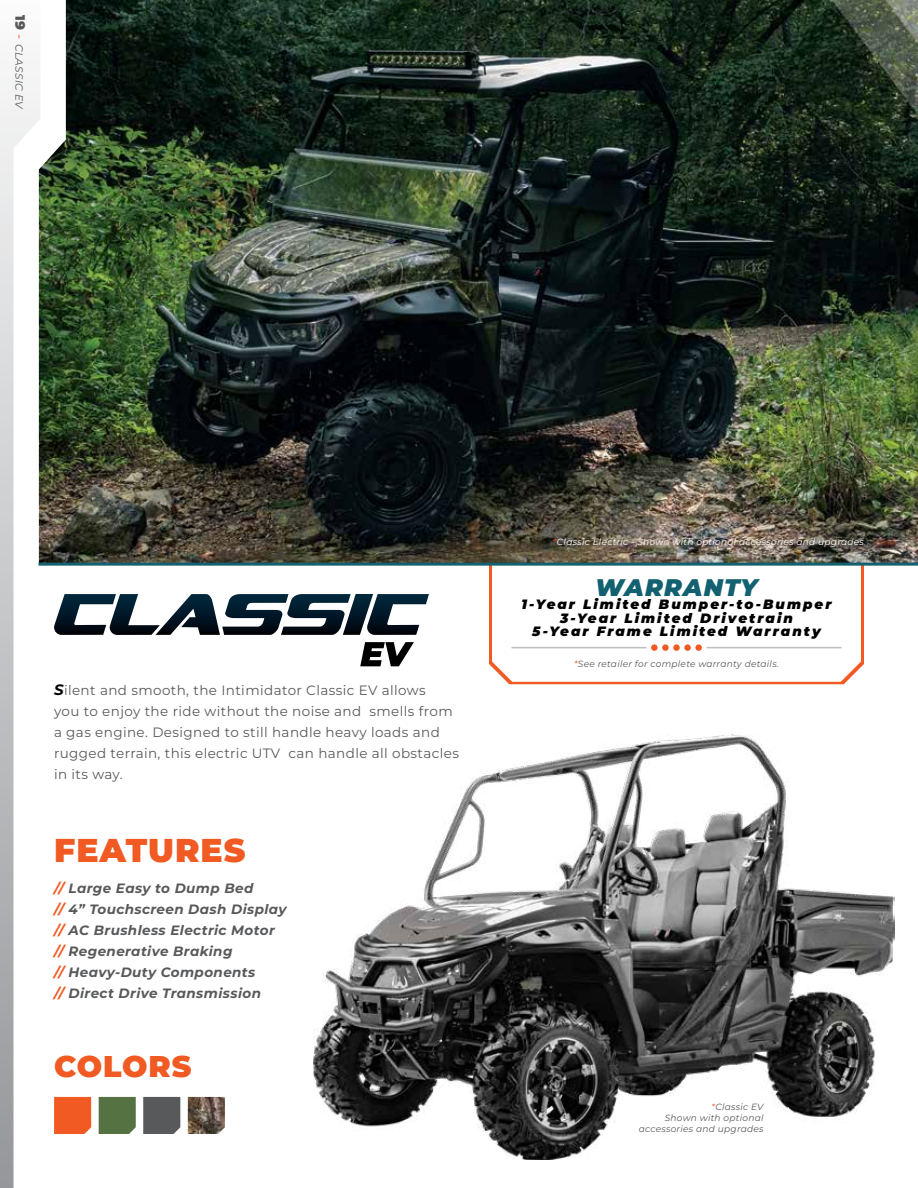
<style>
.page{position:relative;width:918px;height:1188px;background:#fff}
.page>*{position:absolute;margin:0;border:0;box-sizing:border-box;transform-origin:0 0}
.t1{font:900 33px "Montserrat";letter-spacing:.03em;color:#f15a22}
.t2{font:900 30px "Montserrat";letter-spacing:.03em;color:#f15a22}
.t3{font:italic 900 24px "Montserrat";letter-spacing:.05em;color:#136170}
.t4{font:13.5px/21px "Montserrat";letter-spacing:.03em;color:#58595b}
.t5{font:italic 700 13.5px/21px "Montserrat";letter-spacing:.03em;color:#58595b}
.t6{font:italic 900 13.5px/13.5px "Montserrat";letter-spacing:.15em;color:#000;text-align:center}
.t7{font:italic 10.5px "Montserrat";letter-spacing:.03em;color:#58595b}
.t8{font:italic 9px/10.8px "Montserrat";letter-spacing:.03em;color:#58595b;text-align:right}
.t9{font:italic 9px "Montserrat";letter-spacing:.03em;color:#fff}
.s1{font-weight:900;font-style:normal;font-size:13.5px}
.s2{font-size:13.5px;color:#f15a22}
.s3{font-weight:700;font-style:italic;font-size:15px;color:#000}
.s4{color:#f15a22}
</style>
<div class="page">
<img style="left:314px;top:734px;width:580px;height:426px">
<img style="left:66px;top:0;width:852px;height:563px">
<svg style="left:40px;top:0;width:26px;height:1097px"></svg>
<svg style="left:0;top:71px;width:40px;height:1117px"></svg>
<svg style="left:489px;top:566px;width:375px;height:118px"></svg>
<svg style="left:492px;top:566px;width:369px;height:116px"></svg>
<hr style="left:512px;top:647px;width:134px;height:1px;background:#bcbec0">
<hr style="left:706px;top:647px;width:136px;height:1px;background:#bcbec0">
<div style="left:651px;top:644px;width:7px;height:7px;background:#f15a22;border-radius:50%"></div>
<div style="left:662px;top:644px;width:7px;height:7px;background:#f15a22;border-radius:50%"></div>
<div style="left:673px;top:644px;width:7px;height:7px;background:#f15a22;border-radius:50%"></div>
<div style="left:684px;top:644px;width:7px;height:7px;background:#f15a22;border-radius:50%"></div>
<div style="left:695px;top:644px;width:7px;height:7px;background:#f15a22;border-radius:50%"></div>
<svg style="left:360px;top:642px;width:54px;height:24px"></svg>
<svg style="left:54px;top:594px;width:375px;height:41px"></svg>
<svg style="left:54px;top:1097px;width:37px;height:37px"></svg>
<svg style="left:99px;top:1097px;width:37px;height:37px"></svg>
<svg style="left:143px;top:1097px;width:37px;height:37px"></svg>
<img style="left:188px;top:1097px;width:37px;height:37px">
<hr style="left:39px;top:563px;width:879px;height:3px;background:#136170">
<p class="t7" style="left:26px;top:15px;width:96px;rotate:90deg"><span class="s1">19</span> <span class="s2">-</span> CLASSIC EV</p>
<p class="t4" style="left:54px;top:679px;width:406px"><span class="s3">S</span>ilent and smooth, the Intimidator Classic EV allows<br>you to enjoy the ride without the noise and smells from a gas engine. Designed to still handle heavy loads and rugged terrain, this electric UTV can handle all obstacles in its way.</p>
<h1 class="t1" style="left:54px;top:829px;width:193px">FEATURES</h1>
<p class="t5" style="left:54px;top:878px;width:234px"><span class="s4">//</span> Large Easy to Dump Bed<br><span class="s4">//</span> 4” Touchscreen Dash Display <span class="s4">//</span> AC Brushless Electric Motor <span class="s4">//</span> Regenerative Braking<br><span class="s4">//</span> Heavy-Duty Components<br><span class="s4">//</span> Direct Drive Transmission</p>
<h2 class="t2" style="left:54px;top:1047px;width:139px">COLORS</h2>
<p class="t9" style="left:553px;top:536px;width:312px"><span class="s4">*</span>Classic Electric - Shown with optional accessories and upgrades</p>
<h3 class="t3" style="left:595px;top:571px;width:164px">WARRANTY</h3>
<p class="t6" style="left:521px;top:597px;width:312px">1-Year Limited Bumper-to-Bumper<br>3-Year Limited Drivetrain<br>5-Year Frame Limited Warranty</p>
<p class="t8" style="left:574px;top:658px;width:206px"><span class="s4">*</span>See retailer for complete warranty details.</p>
<p class="t8" style="left:639px;top:1101px;width:126px"><span class="s4">*</span>Classic EV<br>Shown with optional accessories and upgrades</p>
</div>
